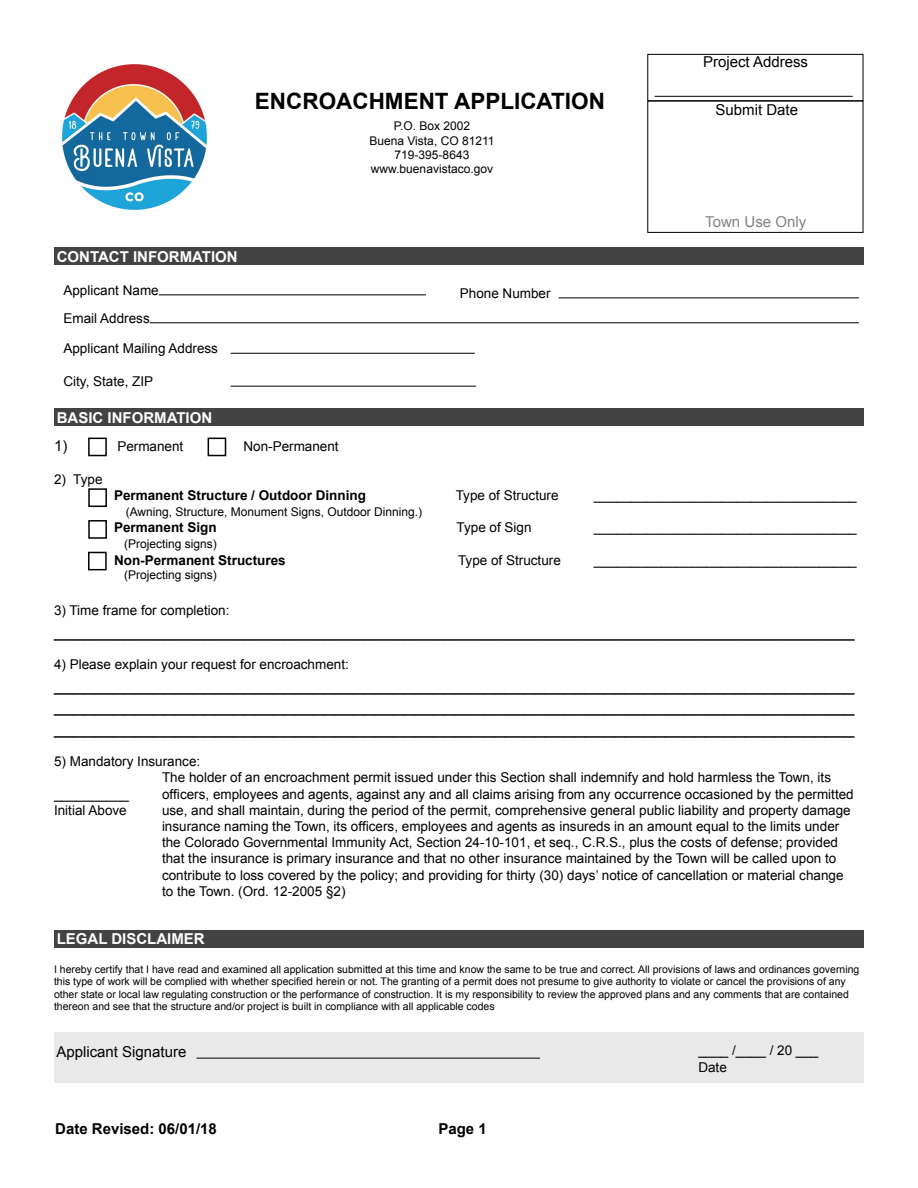
<style>
.page{position:relative;width:918px;height:1188px;background:#fff}
.page>*{position:absolute;margin:0;border:0;box-sizing:border-box;transform-origin:0 0}
.t1{font:700 22.5px "Arial";color:#000}
.t2{font:18px/21.6px "Arial";color:#000;text-align:justify}
.t3{font:700 15px "Arial";color:#fff}
.t4{font:15px "Arial";color:#000}
.t5{font:700 15px "Arial";color:#000}
.t6{font:15px "Arial";color:#808285}
.t7{font:13.5px "Arial";color:#000}
.t8{font:700 13.5px "Arial";color:#000}
.t9{font:12px "Arial";color:#000}
.t10{font:10.5px/12.6px "Arial";color:#000}
</style>
<div class="page">
<div style="left:88px;top:488px;width:19px;height:19px;border:2px solid #000"></div>
<div style="left:88px;top:438px;width:19px;height:18px;border:2px solid #000"></div>
<div style="left:208px;top:438px;width:18px;height:18px;border:2px solid #000"></div>
<div style="left:88px;top:520px;width:19px;height:19px;border:2px solid #000"></div>
<div style="left:88px;top:552px;width:19px;height:18px;border:2px solid #000"></div>
<div style="left:647px;top:54px;width:216px;height:47px;border:1px solid #000"></div>
<hr style="left:655px;top:96px;width:198px;height:1px;background:#000">
<div style="left:647px;top:101px;width:216px;height:132px;border:1px solid #000"></div>
<div style="left:54px;top:247px;width:810px;height:18px;background:#434343"></div>
<hr style="left:159px;top:295px;width:267px;height:1px;background:#000">
<hr style="left:231px;top:353px;width:244px;height:1px;background:#000">
<hr style="left:231px;top:386px;width:245px;height:1px;background:#000">
<hr style="left:559px;top:298px;width:300px;height:1px;background:#000">
<hr style="left:150px;top:323px;width:709px;height:1px;background:#000">
<div style="left:54px;top:409px;width:810px;height:17px;background:#434343"></div>
<div style="left:54px;top:1032px;width:810px;height:51px;background:#e9e9e9"></div>
<div style="left:54px;top:930px;width:810px;height:18px;background:#434343"></div>
<hr style="left:196px;top:1058px;width:344px;height:1px;background:#000">
<img style="left:62px;top:64px;width:145px;height:146px">
<p class="t1" style="left:255px;top:86px;width:351px">ENCROACHMENT APPLICATION</p>
<p class="t9" style="left:394px;top:118px;width:78px">P.O. Box 2002</p>
<p class="t9" style="left:370px;top:133px;width:126px">Buena Vista, CO 81211</p>
<p class="t9" style="left:395px;top:147px;width:76px">719-395-8643</p>
<p class="t9" style="left:371px;top:161px;width:124px">www.buenavistaco.gov</p>
<p class="t3" style="left:57px;top:247px;width:183px">CONTACT INFORMATION</p>
<p class="t7" style="left:63px;top:281px;width:97px">Applicant Name</p>
<p class="t7" style="left:63px;top:309px;width:88px">Email Address</p>
<p class="t7" style="left:63px;top:340px;width:156px">Applicant Mailing Address</p>
<p class="t7" style="left:63px;top:373px;width:91px">City, State, ZIP</p>
<p class="t7" style="left:460px;top:284px;width:92px">Phone Number</p>
<p class="t4" style="left:703px;top:52px;width:107px">Project Address</p>
<p class="t4" style="left:716px;top:100px;width:84px">Submit Date</p>
<p class="t6" style="left:705px;top:212px;width:102px">Town Use Only</p>
<p class="t3" style="left:57px;top:408px;width:157px">BASIC INFORMATION</p>
<p class="t4" style="left:54px;top:436px;width:15px">1)</p>
<p class="t7" style="left:117px;top:438px;width:68px">Permanent</p>
<p class="t7" style="left:243px;top:438px;width:97px">Non-Permanent</p>
<p class="t7" style="left:54px;top:470px;width:50px">2) Type</p>
<p class="t8" style="left:114px;top:486px;width:254px">Permanent Structure / Outdoor Dinning</p>
<p class="t7" style="left:456px;top:486px;width:104px">Type of Structure</p>
<p class="t7" style="left:594px;top:486px;width:264px">___________________________________</p>
<p class="t9" style="left:126px;top:504px;width:298px">(Awning, Structure, Monument Signs, Outdoor Dinning.)</p>
<p class="t8" style="left:114px;top:519px;width:104px">Permanent Sign</p>
<p class="t7" style="left:457px;top:519px;width:77px">Type of Sign</p>
<p class="t7" style="left:594px;top:519px;width:264px">___________________________________</p>
<p class="t9" style="left:124px;top:536px;width:94px">(Projecting signs)</p>
<p class="t8" style="left:114px;top:551px;width:173px">Non-Permanent Structures</p>
<p class="t7" style="left:458px;top:551px;width:104px">Type of Structure</p>
<p class="t7" style="left:594px;top:551px;width:264px">___________________________________</p>
<p class="t9" style="left:124px;top:567px;width:94px">(Projecting signs)</p>
<p class="t7" style="left:54px;top:601px;width:177px">3) Time frame for completion:</p>
<p class="t2" style="left:54px;top:620px;width:802px">________________________________________________________________________________</p>
<p class="t7" style="left:54px;top:655px;width:296px">4) Please explain your request for encroachment:</p>
<p class="t2" style="left:54px;top:674px;width:802px">________________________________________________________________________________ ________________________________________________________________________________ ________________________________________________________________________________</p>
<p class="t7" style="left:54px;top:753px;width:148px">5) Mandatory Insurance:</p>
<p class="t7" style="left:162px;top:769px;width:671px">The holder of an encroachment permit issued under this Section shall indemnify and hold harmless the Town, its</p>
<p class="t7" style="left:54px;top:785px;width:77px">__________</p>
<p class="t7" style="left:162px;top:785px;width:693px">officers, employees and agents, against any and all claims arising from any occurrence occasioned by the permitted</p>
<p class="t7" style="left:54px;top:801px;width:74px">Initial Above</p>
<p class="t7" style="left:162px;top:801px;width:690px">use, and shall maintain, during the period of the permit, comprehensive general public liability and property damage</p>
<p class="t7" style="left:162px;top:817px;width:679px">insurance naming the Town, its officers, employees and agents as insureds in an amount equal to the limits under</p>
<p class="t7" style="left:162px;top:834px;width:678px">the Colorado Governmental Immunity Act, Section 24-10-101, et seq., C.R.S., plus the costs of defense; provided</p>
<p class="t7" style="left:162px;top:850px;width:676px">that the insurance is primary insurance and that no other insurance maintained by the Town will be called upon to</p>
<p class="t7" style="left:162px;top:866px;width:683px">contribute to loss covered by the policy; and providing for thirty (30) days’ notice of cancellation or material change</p>
<p class="t7" style="left:162px;top:882px;width:185px">to the Town. (Ord. 12-2005 §2)</p>
<p class="t3" style="left:57px;top:929px;width:150px">LEGAL DISCLAIMER</p>
<p class="t10" style="left:54px;top:963px;width:807px">I hereby certify that I have read and examined all application submitted at this time and know the same to be true and correct. All provisions of laws and ordinances governing this type of work will be complied with whether specified herein or not. The granting of a permit does not presume to give authority to violate or cancel the provisions of any other state or local law regulating construction or the performance of construction. It is my responsibility to review the approved plans and any comments that are contained thereon and see that the structure and/or project is built in compliance with all applicable codes</p>
<p class="t4" style="left:56px;top:1042px;width:132px">Applicant Signature</p>
<p class="t5" style="left:55px;top:1119px;width:163px">Date Revised: 06/01/18</p>
<p class="t5" style="left:438px;top:1119px;width:50px">Page 1</p>
<p class="t7" style="left:698px;top:1041px;width:122px">____ /____ / 20 ___</p>
<p class="t7" style="left:698px;top:1059px;width:30px">Date</p>
</div>
